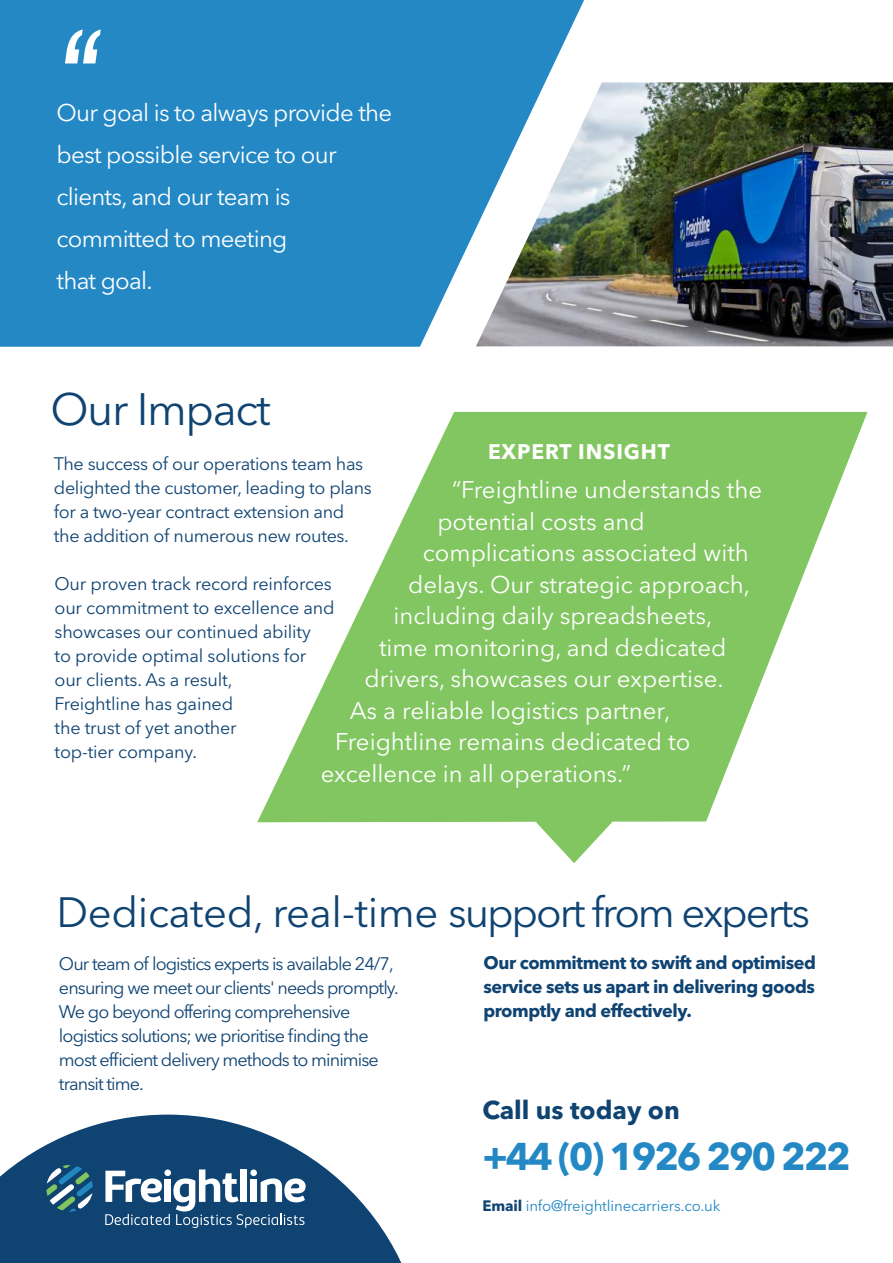
<style>
.page{position:relative;width:893px;height:1263px;background:#fff}
.page>*{position:absolute;margin:0;border:0;box-sizing:border-box;transform-origin:0 0}
.t1{font:45px "Avenir Next LT Pro";letter-spacing:-.03em;color:#0f4372}
.t2{font:42px "Avenir Next LT Pro";letter-spacing:-.05em;color:#0f4372}
.t3{font:700 38.4px "Avenir Next LT Pro";letter-spacing:-.06em;color:#2388c4}
.t4{font:700 25.5px "Avenir Next LT Pro";color:#0f4372}
.t5{font:24px "Avenir Next LT Pro";color:#fff}
.t6{font:24px/42px "Avenir Next LT Pro";letter-spacing:-.03em;color:#fff}
.t7{font:700 21px "Avenir Next LT Pro";letter-spacing:.04em;color:#fff}
.t8{font:18px/24px "Avenir Next LT Pro";letter-spacing:-.02em;color:#0f4372}
.t9{font:18px/24px "Avenir Next LT Pro";letter-spacing:-.05em;color:#0f4372}
.t10{font:700 18px/24px "Avenir Next LT Pro";letter-spacing:-.025em;color:#0f4372;text-align:justify}
.t11{font:15px "Avenir Next LT Pro";letter-spacing:-.01em;color:#2388c4}
.s1{font-weight:700;color:#0f4372}
</style>
<div class="page">
<div style="left:0;top:0;width:584px;height:347px;background:#2388c4"></div>
<svg style="left:257px;top:412px;width:610px;height:410px;fill:#82c661"></svg>
<svg style="left:65px;top:29px;width:36px;height:34px"></svg>
<svg style="left:536px;top:781px;width:76px;height:82px"></svg>
<svg style="left:0;top:1114px;width:402px;height:149px;fill:#0f4372"></svg>
<svg style="left:46px;top:1165px;width:47px;height:46px;background:#40758d"></svg>
<svg style="left:105px;top:1169px;width:201px;height:59px"></svg>
<img style="left:476px;top:82px;width:417px;height:264px">
<h3 class="t6" style="left:57px;top:92px;width:337px">Our goal is to always provide the best possible service to our clients, and our team is committed to meeting<br>that goal.</h3>
<h1 class="t1" style="left:50px;top:382px;width:222px">Our Impact</h1>
<p class="t7" style="left:488px;top:438px;width:183px">EXPERT INSIGHT</p>
<p class="t8" style="left:54px;top:452px;width:320px">The success of our operations team has delighted the customer, leading to plans for a two-year contract extension and the addition of numerous new routes.</p>
<p class="t8" style="left:55px;top:571px;width:282px">Our proven track record reinforces our commitment to excellence and showcases our continued ability<br>to provide optimal solutions for our clients. As a result,<br>Freightline has gained<br>the trust of yet another<br>top-tier company.</p>
<h3 class="t5" style="left:452px;top:476px;width:312px">“Freightline understands the</h3>
<h3 class="t5" style="left:437px;top:507px;width:209px">potential costs and</h3>
<h3 class="t5" style="left:423px;top:538px;width:328px">complications associated with</h3>
<h3 class="t5" style="left:408px;top:570px;width:343px">delays. Our strategic approach,</h3>
<h3 class="t5" style="left:394px;top:601px;width:320px">including daily spreadsheets,</h3>
<h3 class="t5" style="left:379px;top:633px;width:349px">time monitoring, and dedicated</h3>
<h3 class="t5" style="left:364px;top:664px;width:361px">drivers, showcases our expertise.</h3>
<h3 class="t5" style="left:350px;top:696px;width:322px">As a reliable logistics partner,</h3>
<h3 class="t5" style="left:335px;top:727px;width:357px">Freightline remains dedicated to</h3>
<h3 class="t5" style="left:321px;top:759px;width:312px">excellence in all operations.”</h3>
<h2 class="t2" style="left:57px;top:887px;width:755px">Dedicated, real-time support from experts</h2>
<p class="t9" style="left:59px;top:952px;width:341px">Our team of logistics experts is available 24/7, ensuring we meet our clients' needs promptly.<br>We go beyond offering comprehensive logistics solutions; we prioritise finding the most efficient delivery methods to minimise transit time.</p>
<p class="t10" style="left:484px;top:951px;width:334px">Our commitment to swift and optimised service sets us apart in delivering goods promptly and effectively.</p>
<h3 class="t4" style="left:482px;top:1094px;width:199px">Call us today on</h3>
<h3 class="t3" style="left:482px;top:1133px;width:370px">+44 (0) 1926 290 222</h3>
<p class="t11" style="left:482px;top:1197px;width:239px"><span class="s1">Email</span> info@freightlinecarriers.co.uk</p>
</div>
